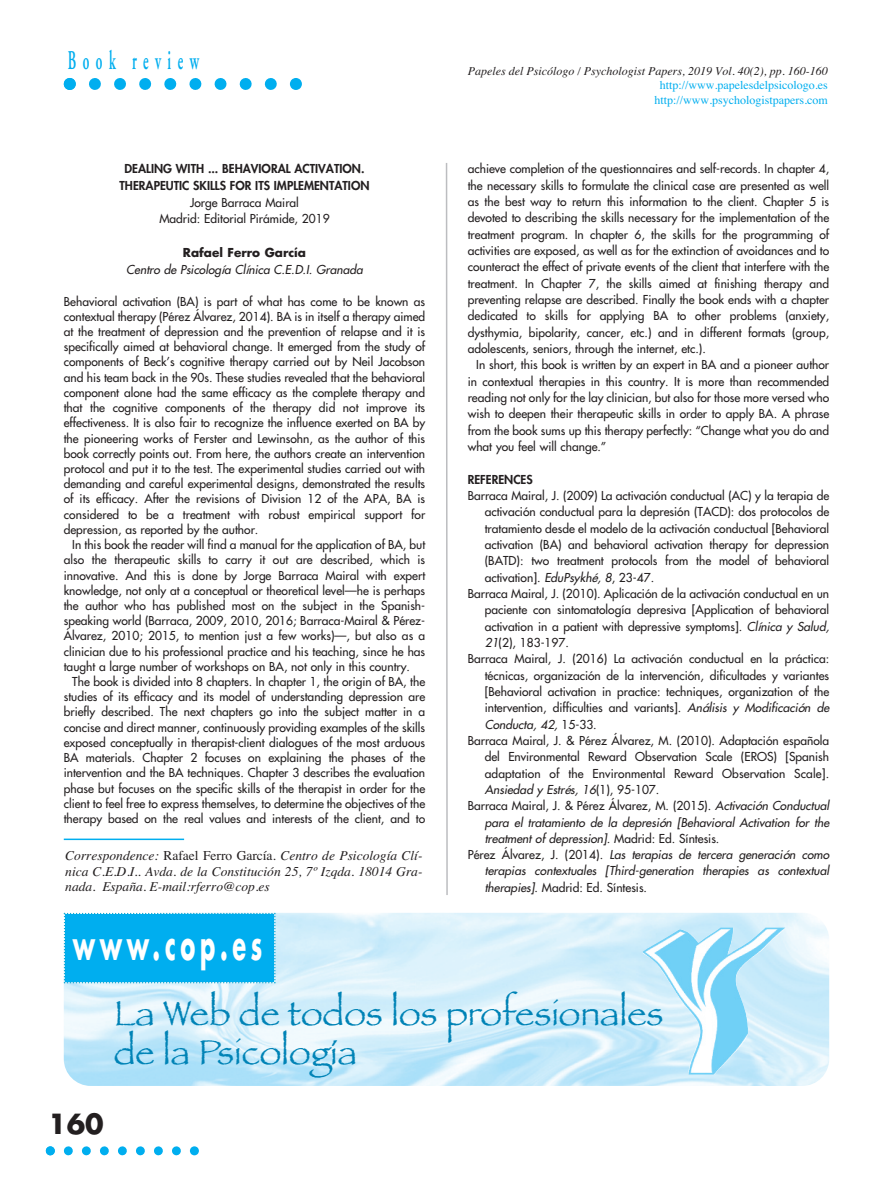
<style>
.page{position:relative;width:893px;height:1191px;background:#fff}
.page>*{position:absolute;margin:0;border:0;box-sizing:border-box;transform-origin:0 0}
.t1{font:700 40.5px "Futura";letter-spacing:.205em;color:#fff;scale:.56 1}
.t2{font:36px/39.6px "Papyrus";color:#0083b6}
.t3{font:600 27px "Adobe Garamond";letter-spacing:.485em;color:#00aeef;scale:.5 1}
.t4{font:700 27px "Futura";color:#231f20}
.t5{font:italic 13.5px/15.6px "Times";color:#231f20;text-align:justify}
.t6{font:12px/15.1px "Futura";color:#231f20;text-align:justify}
.t7{font:italic 12px "Futura";color:#231f20}
.t8{font:800 12px/16.6px "Futura";color:#231f20;text-align:center}
.t9{font:12px/14.4px "Times";color:#00aeef;text-align:center}
.t10{font:italic 12px "Times";color:#231f20}
.t11{font:700 12px "Futura";color:#231f20}
.s1{font-style:normal}
.s2{font-style:italic}
</style>
<div class="page">
<svg style="left:64px;top:78px;width:213px;height:12px"></svg>
<svg style="left:290px;top:78px;width:12px;height:12px"></svg>
<svg style="left:46px;top:1146px;width:153px;height:9px"></svg>
<svg style="left:445px;top:163px;width:3px;height:732px"></svg>
<hr style="left:64px;top:838px;width:120px;height:2px;background:#00aeef">
<img style="left:64px;top:912px;width:765px;height:174px;border-radius:27px">
<div style="left:64px;top:912px;width:212px;height:71px;background:#00aeef"></div>
<img style="left:642px;top:927px;width:143px;height:147px">
<h3 class="t3" style="left:68px;top:45px;width:264px">Book review</h3>
<p class="t8" style="left:120px;top:161px;width:251px">DEALING WITH ... BEHAVIORAL ACTIVATION.<br>THERAPEUTIC SKILLS FOR ITS IMPLEMENTATION</p>
<p class="t6" style="left:159px;top:195px;width:172px;line-height:16.6px;text-align:center">Jorge Barraca Mairal<br>Madrid: Editorial Pirámide, 2019</p>
<p class="t11" style="left:183px;top:247px;width:125px">Rafael Ferro García</p>
<p class="t7" style="left:126px;top:263px;width:238px">Centro de Psicología Clínica C.E.D.I. Granada</p>
<p class="t6" style="left:64px;top:294px;width:363px">Behavioral activation (BA) is part of what has come to be known as contextual therapy (Pérez Álvarez, 2014). BA is in itself a therapy aimed at the treatment of depression and the prevention of relapse and it is specifically aimed at behavioral change. It emerged from the study of components of Beck’s cognitive therapy carried out by Neil Jacobson and his team back in the 90s. These studies revealed that the behavioral component alone had the same efficacy as the complete therapy and that the cognitive components of the therapy did not improve its effectiveness. It is also fair to recognize the influence exerted on BA by the pioneering works of Ferster and Lewinsohn, as the author of this book correctly points out. From here, the authors create an intervention protocol and put it to the test. The experimental studies carried out with demanding and careful experimental designs, demonstrated the results of its efficacy. After the revisions of Division 12 of the APA, BA is considered to be a treatment with robust empirical support for depression, as reported by the author.</p>
<p class="t6" style="left:64px;top:538px;width:363px;text-indent:9px">In this book the reader will find a manual for the application of BA, but also the therapeutic skills to carry it out are described, which is innovative. And this is done by Jorge Barraca Mairal with expert knowledge, not only at a conceptual or theoretical level—he is perhaps the author who has published most on the subject in the Spanish&shy;speaking world (Barraca, 2009, 2010, 2016; Barraca-Mairal &amp; Pérez-Álvarez, 2010; 2015, to mention just a few works)—, but also as a clinician due to his professional practice and his teaching, since he has taught a large number of workshops on BA, not only in this country.</p>
<p class="t6" style="left:64px;top:675px;width:363px;text-indent:9px">The book is divided into 8 chapters. In chapter 1, the origin of BA, the studies of its efficacy and its model of understanding depression are briefly described. The next chapters go into the subject matter in a concise and direct manner, continuously providing examples of the skills exposed conceptually in therapist-client dialogues of the most arduous BA materials. Chapter 2 focuses on explaining the phases of the intervention and the BA techniques. Chapter 3 describes the evaluation phase but focuses on the specific skills of the therapist in order for the client to feel free to express themselves, to determine the objectives of the therapy based on the real values and interests of the client, and to</p>
<p class="t5" style="left:65px;top:848px;width:359px">Correspondence: <span class="s1">Rafael Ferro García.</span> Centro de Psicología Clí&shy;nica C.E.D.I.. Avda. de la Constitución 25, 7º Izqda. 18014 Gra&shy;nada. España. E-mail:rferro@cop.es</p>
<p class="t10" style="left:468px;top:64px;width:361px">Papeles del Psicólogo / Psychologist Papers, 2019 Vol. 40(2), pp. 160-160</p>
<p class="t9" style="left:654px;top:78px;width:175px">http://www.papelesdelpsicologo.es http://www.psychologistpapers.com</p>
<p class="t6" style="left:468px;top:161px;width:363px;line-height:16.4px">achieve completion of the questionnaires and self-records. In chapter 4, the necessary skills to formulate the clinical case are presented as well as the best way to return this information to the client. Chapter 5 is devoted to describing the skills necessary for the implementation of the treatment program. In chapter 6, the skills for the programming of activities are exposed, as well as for the extinction of avoidances and to counteract the effect of private events of the client that interfere with the treatment. In Chapter 7, the skills aimed at finishing therapy and preventing relapse are described. Finally the book ends with a chapter dedicated to skills for applying BA to other problems (anxiety, dysthymia, bipolarity, cancer, etc.) and in different formats (group, adolescents, seniors, through the internet, etc.).</p>
<p class="t6" style="left:468px;top:357px;width:363px;line-height:16.4px;text-indent:9px">In short, this book is written by an expert in BA and a pioneer author in contextual therapies in this country. It is more than recommended reading not only for the lay clinician, but also for those more versed who wish to deepen their therapeutic skills in order to apply BA. A phrase from the book sums up this therapy perfectly: “Change what you do and what you feel will change.”</p>
<p class="t8" style="left:468px;top:471px;width:67px">REFERENCES</p>
<p class="t6" style="left:468px;top:488px;width:363px">Barraca Mairal, J. (2009) La activación conductual (AC) y la terapia de</p>
<p class="t6" style="left:485px;top:505px;width:346px">activación conductual para la depresión (TACD): dos protocolos de</p>
<p class="t6" style="left:485px;top:521px;width:346px">tratamiento desde el modelo de la activación conductual [Behavioral</p>
<p class="t6" style="left:485px;top:537px;width:346px">activation (BA) and behavioral activation therapy for depression</p>
<p class="t6" style="left:485px;top:554px;width:346px">(BATD): two treatment protocols from the model of behavioral</p>
<p class="t6" style="left:485px;top:570px;width:171px">activation]. <span class="s2">EduPsykhé, 8</span>, 23-47.</p>
<p class="t6" style="left:468px;top:586px;width:363px">Barraca Mairal, J. (2010). Aplicación de la activación conductual en un</p>
<p class="t6" style="left:485px;top:603px;width:346px">paciente con sintomatología depresiva [Application of behavioral</p>
<p class="t6" style="left:485px;top:619px;width:346px">activation in a patient with depressive symptoms]. <span class="s2">Clínica y Salud,</span></p>
<p class="t6" style="left:485px;top:635px;width:86px"><span class="s2">21</span>(2), 183-197.</p>
<p class="t6" style="left:468px;top:652px;width:363px">Barraca Mairal, J. (2016) La activación conductual en la práctica:</p>
<p class="t6" style="left:485px;top:668px;width:346px">técnicas, organización de la intervención, dificultades y variantes</p>
<p class="t6" style="left:485px;top:684px;width:346px">[Behavioral activation in practice: techniques, organization of the</p>
<p class="t6" style="left:485px;top:701px;width:346px">intervention, difficulties and variants]. <span class="s2">Análisis y Modificación de</span></p>
<p class="t7" style="left:485px;top:718px;width:113px">Conducta, 42, <span class="s1">15-33.</span></p>
<p class="t6" style="left:468px;top:733px;width:363px">Barraca Mairal, J. &amp; Pérez Álvarez, M. (2010). Adaptación española</p>
<p class="t6" style="left:485px;top:750px;width:346px">del Environmental Reward Observation Scale (EROS) [Spanish</p>
<p class="t6" style="left:485px;top:766px;width:346px">adaptation of the Environmental Reward Observation Scale].</p>
<p class="t7" style="left:485px;top:783px;width:176px">Ansiedad y Estrés, 16<span class="s1">(1), 95-107.</span></p>
<p class="t6" style="left:468px;top:799px;width:363px">Barraca Mairal, J. &amp; Pérez Álvarez, M. (2015). <span class="s2">Activación Conductual</span></p>
<p class="t7" style="left:485px;top:816px;width:346px">para el tratamiento de la depresión [Behavioral Activation for the</p>
<p class="t7" style="left:485px;top:832px;width:236px">treatment of depression]. <span class="s1">Madrid: Ed. Síntesis.</span></p>
<p class="t7" style="left:468px;top:848px;width:363px"><span class="s1">Pérez Álvarez, J. (2014).</span> Las terapias de tercera generación como</p>
<p class="t7" style="left:485px;top:865px;width:346px">terapias contextuales [Third-generation therapies as contextual</p>
<p class="t6" style="left:485px;top:880px;width:164px"><span class="s2">therapies]</span>. Madrid: Ed. Síntesis.</p>
<h1 class="t1" style="left:73px;top:926px;width:340px">www.cop.es</h1>
<h2 class="t2" style="left:114px;top:992px;width:551px">La Web de todos los profesionales de la Psicología</h2>
<h3 class="t4" style="left:48px;top:1111px;width:57px">160</h3>
</div>
